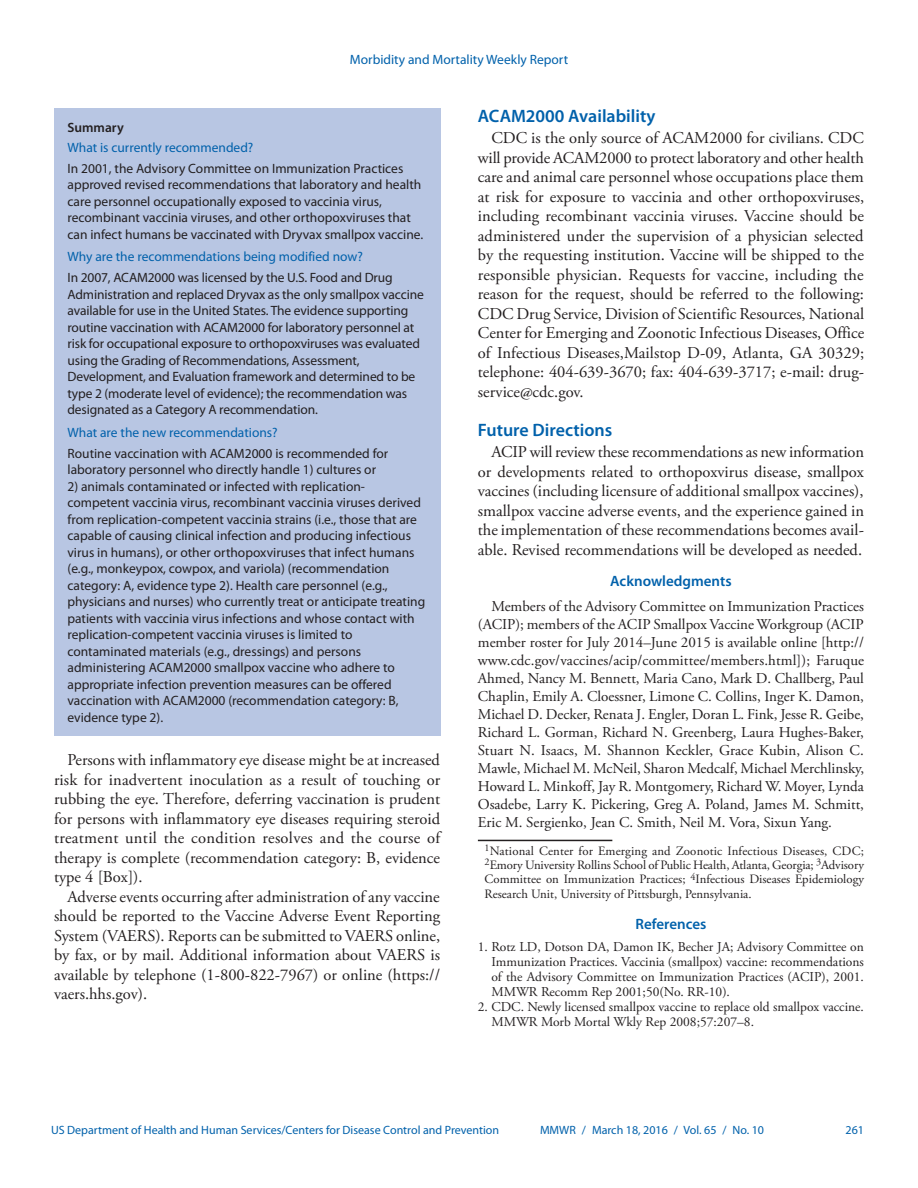
<style>
.page{position:relative;width:918px;height:1188px;background:#fff}
.page>*{position:absolute;margin:0;border:0;box-sizing:border-box;transform-origin:0 0}
.Heading_1{font:600 18px "Myriad Pro";color:#0161ab}
.Paragraph{font:16.5px/19.5px "Adobe Garamond Pro";color:#231f20;text-align:justify}
.Acknowledgment{font:15px/18px "Adobe Garamond Pro";color:#231f20;text-align:justify}
.Acknowledgment_Head{font:600 15px "Myriad Pro";color:#0161ab}
.Ref_Title{font:600 15px "Myriad Pro";color:#0161ab}
.Summary_Box_Text{font:13.5px/16.5px "Myriad Pro";color:#231f20}
.References{font:13.5px/15px "Adobe Garamond Pro";color:#231f20;text-align:justify}
.Summary_Box_Heading{font:13.5px "Myriad Pro";color:#0161ab}
.Figure_Title{font:600 13.5px "Myriad Pro";color:#231f20}
.Author_Affiliations{font:12.75px/14.2px "Adobe Garamond Pro";color:#231f20;text-align:justify}
.t1{font:12px "Myriad Pro";color:#0161ab}
</style>
<div class="page">
<hr style="left:478px;top:840px;width:134px;height:1px;background:#231f20">
<div style="left:54px;top:108px;width:386px;height:627px;background:#b8c6e3"></div>
<p class="Summary_Box_Heading" style="left:350px;top:51px;width:220px">Morbidity and Mortality Weekly Report</p>
<p class="Figure_Title" style="left:68px;top:119px;width:58px">Summary</p>
<h1 class="Summary_Box_Heading" style="left:68px;top:139px;width:187px">What is currently recommended?</h1>
<p class="Summary_Box_Text" style="left:68px;top:160px;width:357px">In 2001, the Advisory Committee on Immunization Practices approved revised recommendations that laboratory and health care personnel occupationally exposed to vaccinia virus, recombinant vaccinia viruses, and other orthopoxviruses that can infect humans be vaccinated with Dryvax smallpox vaccine.</p>
<h1 class="Summary_Box_Heading" style="left:68px;top:249px;width:297px">Why are the recommendations being modified now?</h1>
<p class="Summary_Box_Text" style="left:68px;top:269px;width:358px">In 2007, ACAM2000 was licensed by the U.S. Food and Drug Administration and replaced Dryvax as the only smallpox vaccine available for use in the United States. The evidence supporting routine vaccination with ACAM2000 for laboratory personnel at risk for occupational exposure to orthopoxviruses was evaluated using the Grading of Recommendations, Assessment, Development, and Evaluation framework and determined to be type 2 (moderate level of evidence); the recommendation was designated as a Category A recommendation.</p>
<h1 class="Summary_Box_Heading" style="left:68px;top:424px;width:212px">What are the new recommendations?</h1>
<p class="Summary_Box_Text" style="left:68px;top:445px;width:322px">Routine vaccination with ACAM2000 is recommended for laboratory personnel who directly handle 1) cultures or</p>
<p class="Summary_Box_Text" style="left:68px;top:478px;width:359px">2) animals contaminated or infected with replication&shy;competent vaccinia virus, recombinant vaccinia viruses derived from replication-competent vaccinia strains (i.e., those that are capable of causing clinical infection and producing infectious virus in humans), or other orthopoxviruses that infect humans (e.g., monkeypox, cowpox, and variola) (recommendation category: A, evidence type 2). Health care personnel (e.g., physicians and nurses) who currently treat or anticipate treating patients with vaccinia virus infections and whose contact with replication-competent vaccinia viruses is limited to contaminated materials (e.g., dressings) and persons administering ACAM2000 smallpox vaccine who adhere to appropriate infection prevention measures can be offered vaccination with ACAM2000 (recommendation category: B, evidence type 2).</p>
<p class="Paragraph" style="left:54px;top:751px;width:388px;text-indent:13px">Persons with inflammatory eye disease might be at increased risk for inadvertent inoculation as a result of touching or rubbing the eye. Therefore, deferring vaccination is prudent for persons with inflammatory eye diseases requiring steroid treatment until the condition resolves and the course of therapy is complete (recommendation category: B, evidence type 4 [Box]).</p>
<p class="Paragraph" style="left:54px;top:888px;width:388px;text-indent:13px">Adverse events occurring after administration of any vaccine should be reported to the Vaccine Adverse Event Reporting System (VAERS). Reports can be submitted to VAERS online, by fax, or by mail. Additional information about VAERS is available by telephone (1-800-822-7967) or online (https:// vaers.hhs.gov).</p>
<h1 class="Heading_1" style="left:478px;top:104px;width:179px">ACAM2000 Availability</h1>
<p class="Paragraph" style="left:478px;top:129px;width:388px;text-indent:13px">CDC is the only source of ACAM2000 for civilians. CDC will provide ACAM2000 to protect laboratory and other health care and animal care personnel whose occupations place them at risk for exposure to vaccinia and other orthopoxviruses, including recombinant vaccinia viruses. Vaccine should be administered under the supervision of a physician selected by the requesting institution. Vaccine will be shipped to the responsible physician. Requests for vaccine, including the reason for the request, should be referred to the following:<br>CDC Drug Service, Division of Scientific Resources, National Center for Emerging and Zoonotic Infectious Diseases, Office of Infectious Diseases,Mailstop D-09, Atlanta, GA 30329; telephone: 404-639-3670; fax: 404-639-3717; e-mail: drug&shy;service@cdc.gov.</p>
<h1 class="Heading_1" style="left:478px;top:418px;width:136px">Future Directions</h1>
<p class="Paragraph" style="left:478px;top:443px;width:388px;text-indent:13px">ACIP will review these recommendations as new information or developments related to orthopoxvirus disease, smallpox vaccines (including licensure of additional smallpox vaccines), smallpox vaccine adverse events, and the experience gained in the implementation of these recommendations becomes avail&shy;able. Revised recommendations will be developed as needed.</p>
<h1 class="Acknowledgment_Head" style="left:610px;top:572px;width:123px">Acknowledgments</h1>
<p class="Acknowledgment" style="left:478px;top:598px;width:388px;text-indent:14px">Members of the Advisory Committee on Immunization Practices (ACIP); members of the ACIP Smallpox Vaccine Workgroup (ACIP member roster for July 2014–June 2015 is available online [http:// www.cdc.gov/vaccines/acip/committee/members.html]); Faruque Ahmed, Nancy M. Bennett, Maria Cano, Mark D. Challberg, Paul Chaplin, Emily A. Cloessner, Limone C. Collins, Inger K. Damon, Michael D. Decker, Renata J. Engler, Doran L. Fink, Jesse R. Geibe, Richard L. Gorman, Richard N. Greenberg, Laura Hughes-Baker, Stuart N. Isaacs, M. Shannon Keckler, Grace Kubin, Alison C.<br>Mawle, Michael M. McNeil, Sharon Medcalf, Michael Merchlinsky, Howard L. Minkoff, Jay R. Montgomery, Richard W. Moyer, Lynda Osadebe, Larry K. Pickering, Greg A. Poland, James M. Schmitt, Eric M. Sergienko, Jean C. Smith, Neil M. Vora, Sixun Yang.</p>
<p class="Author_Affiliations" style="left:485px;top:844px;width:381px"><sup>1</sup>National Center for Emerging and Zoonotic Infectious Diseases, CDC; <sup>2</sup>Emory University Rollins School of Public Health, Atlanta, Georgia; <sup>3</sup>Advisory Committee on Immunization Practices; <sup>4</sup>Infectious Diseases Epidemiology Research Unit, University of Pittsburgh, Pennsylvania.</p>
<h1 class="Ref_Title" style="left:636px;top:915px;width:72px">References</h1>
<p class="References" style="left:491px;top:940px;width:374px;text-indent:-14px">1. Rotz LD, Dotson DA, Damon IK, Becher JA; Advisory Committee on Immunization Practices. Vaccinia (smallpox) vaccine: recommendations of the Advisory Committee on Immunization Practices (ACIP), 2001.<br>MMWR Recomm Rep 2001;50(No. RR-10).</p>
<p class="References" style="left:491px;top:1000px;width:374px;text-indent:-14px">2. CDC. Newly licensed smallpox vaccine to replace old smallpox vaccine.<br>MMWR Morb Mortal Wkly Rep 2008;57:207–8.</p>
<p class="t1" style="left:51px;top:1123px;width:450px">US Department of Health and Human Services/Centers for Disease Control and Prevention</p>
<p class="t1" style="left:540px;top:1123px;width:226px">MMWR / March 18, 2016 / Vol. 65 / No. 10</p>
<p class="t1" style="left:846px;top:1123px;width:20px">261</p>
</div>
